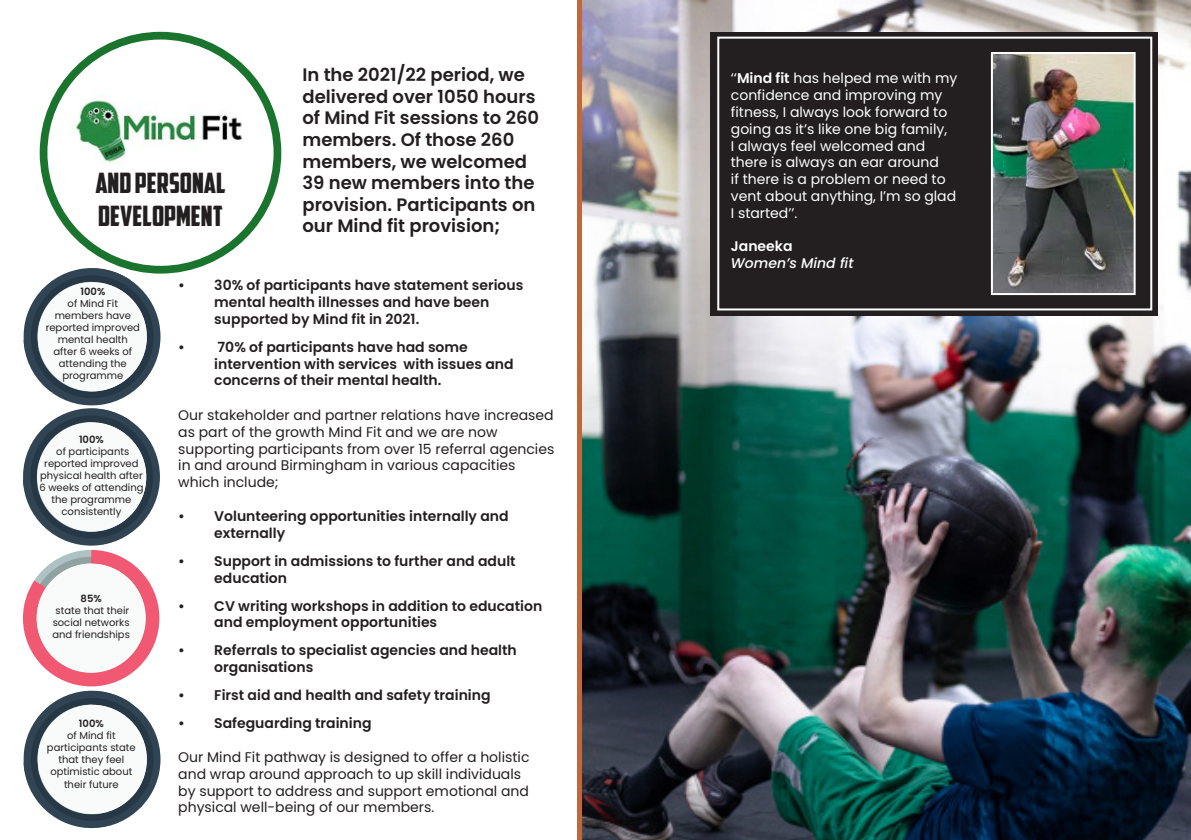
<style>
.page{position:relative;width:1191px;height:840px;background:#fff}
.page>*{position:absolute;margin:0;border:0;box-sizing:border-box;transform-origin:0 0}
.t1{font:28px/33.6px "American Captain";color:#231f20}
.t2{font:600 18px/21.6px "Poppins";color:#231f20}
.t3{font:600 14px/16.8px "Poppins";color:#231f20}
.t4{font:14px/16.8px "Poppins";color:#231f20}
.t5{font:14px/16.8px "Poppins";color:#fff}
.t6{font:italic 500 14px "Poppins";color:#fff}
.t7{font:600 14px "Poppins";color:#fff}
.t8{font:10px/12px "Poppins";color:#231f20;text-align:center}
.t9{font:600 10px "Poppins";color:#231f20}
.s1{font-weight:600}
</style>
<div class="page">
<img style="left:580px;top:0;width:611px;height:839px">
<div style="left:577px;top:1px;width:5px;height:838px;background:#c2673b"></div>
<svg style="left:23px;top:265px;width:137px;height:564px"></svg>
<div style="left:37px;top:563px;width:109px;height:109px;background:#f9fafa;border-radius:50%"></div>
<svg style="left:710px;top:32px;width:447px;height:283px;fill:#231f20"></svg>
<div style="left:718px;top:38px;width:433px;height:271px;background:#231f20"></div>
<div style="left:717px;top:37px;width:435px;height:273px;border:2px solid #fff"></div>
<img style="left:994px;top:55px;width:138px;height:237px">
<div style="left:991px;top:52px;width:144px;height:243px;border:2px solid #fff"></div>
<div style="left:40px;top:32px;width:241px;height:241px;border:8px solid #1a742d;border-radius:50%"></div>
<img style="left:75px;top:100px;width:168px;height:64px">
<p class="t1" style="left:95px;top:165px;width:132px">AND PERSONAL<br>DEVELOPMENT</p>
<p class="t2" style="left:302px;top:64px;width:238px">In the 2021/22 period, we delivered over 1050 hours of Mind Fit sessions to 260 members. Of those 260 members, we welcomed<br>39 new members into the provision. Participants on our Mind fit provision;</p>
<p class="t9" style="left:80px;top:285px;width:26px">100%</p>
<p class="t8" style="left:46px;top:297px;width:96px">of Mind Fit members have reported improved mental health after 6 weeks of attending the programme</p>
<p class="t9" style="left:79px;top:433px;width:26px">100%</p>
<p class="t8" style="left:39px;top:445px;width:106px">of participants reported improved physical health after<br>6 weeks of attending the programme consistently</p>
<p class="t9" style="left:81px;top:592px;width:23px">85%</p>
<p class="t8" style="left:52px;top:604px;width:79px">state that their social networks and friendships</p>
<p class="t9" style="left:79px;top:717px;width:26px">100%</p>
<p class="t8" style="left:47px;top:729px;width:90px">of Mind fit participants state that they feel optimistic about their future</p>
<p class="t3" style="left:214px;top:277px;width:311px;text-indent:-36px">• 30% of participants have statement serious mental health illnesses and have been supported by Mind fit in 2021.</p>
<p class="t3" style="left:214px;top:338px;width:301px;text-indent:-36px">• 70% of participants have had some intervention with services with issues and concerns of their mental health.</p>
<p class="t4" style="left:178px;top:406px;width:377px">Our stakeholder and partner relations have increased as part of the growth Mind Fit and we are now supporting participants from over 15 referral agencies in and around Birmingham in various capacities which include;</p>
<p class="t3" style="left:214px;top:507px;width:296px;text-indent:-36px">• Volunteering opportunities internally and externally</p>
<p class="t3" style="left:214px;top:552px;width:303px;text-indent:-36px">• Support in admissions to further and adult education</p>
<p class="t3" style="left:214px;top:597px;width:329px;text-indent:-36px">• CV writing workshops in addition to education and employment opportunities</p>
<p class="t3" style="left:214px;top:641px;width:304px;text-indent:-36px">• Referrals to specialist agencies and health organisations</p>
<p class="t3" style="left:178px;top:686px;width:314px">• First aid and health and safety training</p>
<p class="t3" style="left:178px;top:714px;width:195px">• Safeguarding training</p>
<p class="t4" style="left:178px;top:748px;width:353px">Our Mind Fit pathway is designed to offer a holistic and wrap around approach to up skill individuals by support to address and support emotional and physical well-being of our members.</p>
<p class="t5" style="left:731px;top:70px;width:228px">‘‘<span class="s1">Mind fit</span> has helped me with my confidence and improving my fitness, I always look forward to going as it’s like one big family,<br>I always feel welcomed and there is always an ear around<br>if there is a problem or need to vent about anything, I’m so glad<br>I started’’.</p>
<p class="t7" style="left:731px;top:238px;width:63px">Janeeka</p>
<p class="t6" style="left:731px;top:255px;width:124px">Women’s Mind fit</p>
</div>
